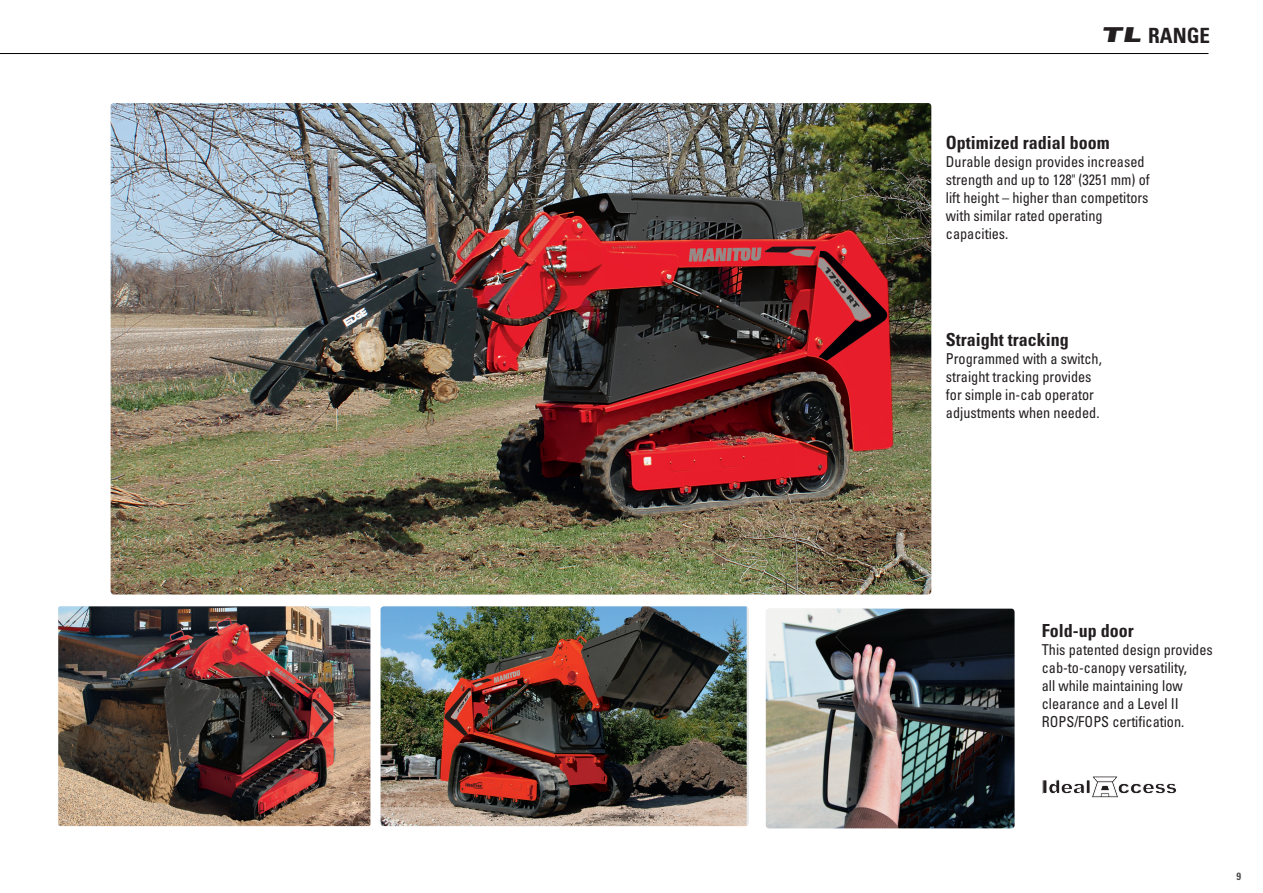
<style>
.page{position:relative;width:1263px;height:893px;background:#fff}
.page>*{position:absolute;margin:0;border:0;box-sizing:border-box;transform-origin:0 0}
.t1{font:21px "Univers LTCYR 67 Bold Cond";color:#231f20}
.t2{font:18px "Univers LTCYR 67 Bold Cond";color:#231f20}
.t3{font:condensed 15px/18px "Univers LTCYR 57";color:#231f20;scale:.95 1}
.t4{font:10.5px "Univers LTCYR 67 Bold Cond";color:#4b4c4d}
.s1{font-family:"Manitou";font-weight:800;font-size:21.15px}
</style>
<div class="page">
<hr style="left:0;top:53px;width:1208px;height:1px;background:#000">
<img style="left:111px;top:103px;width:820px;height:491px">
<img style="left:58px;top:606px;width:312px;height:220px">
<img style="left:381px;top:606px;width:366px;height:220px">
<img style="left:766px;top:609px;width:248px;height:219px">
<svg style="left:1049px;top:780px;width:36px;height:14px"></svg>
<div style="left:1086px;top:780px;width:4px;height:13px;border:1px solid #fff"></div>
<svg style="left:1091px;top:776px;width:86px;height:22px"></svg>
<h1 class="t1" style="left:1102px;top:23px;width:109px"><span class="s1">TL</span> RANGE</h1>
<p class="t2" style="left:946px;top:132px;width:165px">Optimized radial boom</p>
<p class="t3" style="left:946px;top:153px;width:216px">Durable design provides increased strength and up to 128" (3251 mm) of lift height – higher than competitors with similar rated operating capacities.</p>
<p class="t2" style="left:946px;top:329px;width:125px">Straight tracking</p>
<p class="t3" style="left:946px;top:349px;width:166px">Programmed with a switch, straight tracking provides for simple in-cab operator adjustments when needed.</p>
<p class="t2" style="left:1042px;top:619px;width:93px">Fold-up door</p>
<p class="t3" style="left:1042px;top:640px;width:181px">This patented design provides cab-to-canopy versatility,<br>all while maintaining low clearance and a Level II<br>ROPS/FOPS certification.</p>
<p class="t4" style="left:1236px;top:869px;width:6px">9</p>
</div>
